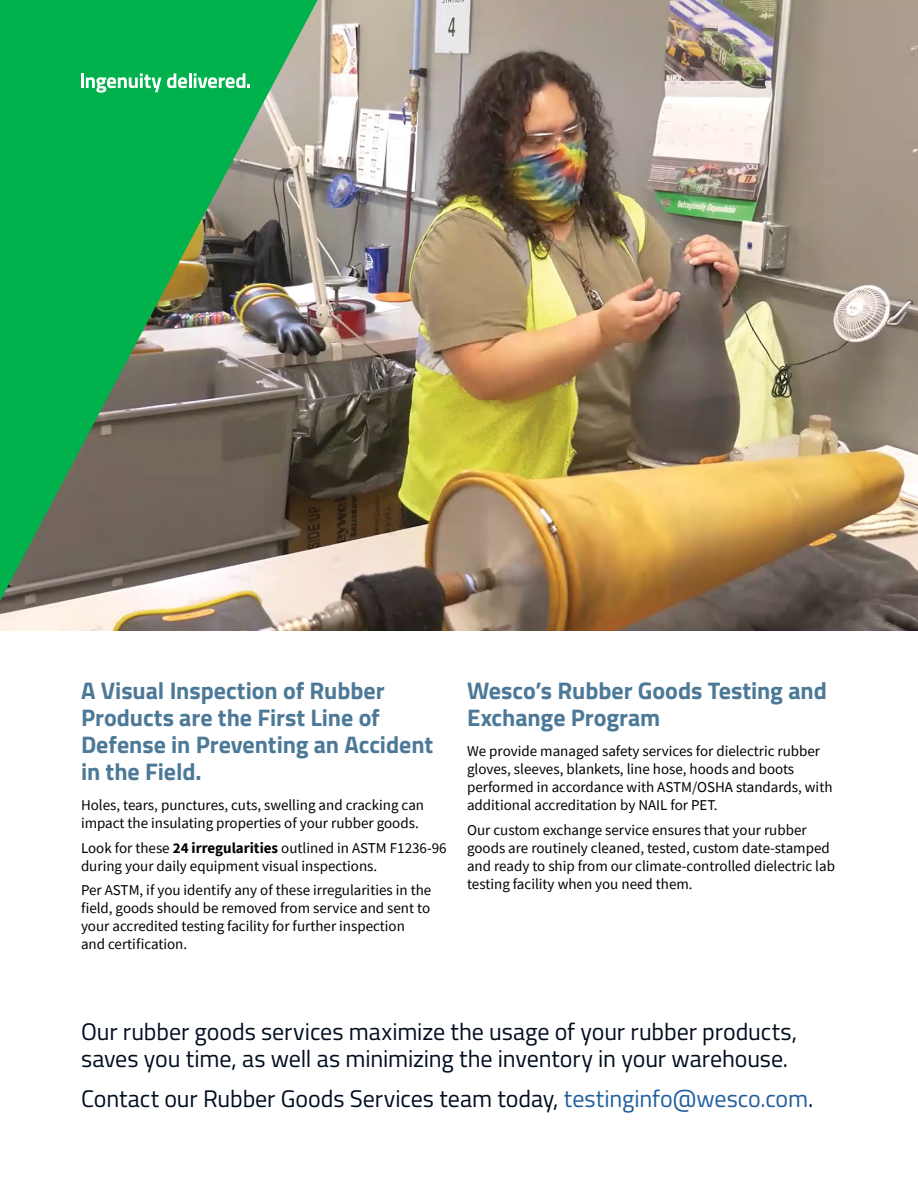
<style>
.page{position:relative;width:918px;height:1188px;background:#fff}
.page>*{position:absolute;margin:0;border:0;box-sizing:border-box;transform-origin:0 0}
.t1{font:24px/27px "Titillium Web";letter-spacing:-.005em;color:#000d20}
.t2{font:700 24px/27px "Titillium Web";letter-spacing:-.005em;color:#4c7998}
.t3{font:15px/18px "Source Sans Pro";color:#000}
.s1{font-weight:700}
.s2{color:#215e9e}
</style>
<div class="page">
<img style="left:0;top:0;width:918px;height:631px">
<svg style="left:0;top:0;width:318px;height:601px;background:#43955e"></svg>
<hr style="left:81px;top:74px;width:3px;height:14px;background:#fff">
<svg style="left:86px;top:73px;width:75px;height:20px"></svg>
<svg style="left:167px;top:73px;width:20px;height:15px"></svg>
<hr style="left:189px;top:73px;width:3px;height:15px;background:#fff">
<svg style="left:194px;top:73px;width:56px;height:15px"></svg>
<h1 class="t2" style="left:81px;top:676px;width:354px">A Visual Inspection of Rubber<br>Products are the First Line of<br>Defense in Preventing an Accident in the Field.</h1>
<p class="t3" style="left:81px;top:796px;width:345px">Holes, tears, punctures, cuts, swelling and cracking can impact the insulating properties of your rubber goods.</p>
<p class="t3" style="left:81px;top:839px;width:367px">Look for these <span class="s1">24 irregularities</span> outlined in ASTM F1236-96 during your daily equipment visual inspections.</p>
<p class="t3" style="left:81px;top:881px;width:352px">Per ASTM, if you identify any of these irregularities in the field, goods should be removed from service and sent to your accredited testing facility for further inspection and certification.</p>
<h1 class="t2" style="left:467px;top:676px;width:361px">Wesco’s Rubber Goods Testing and<br>Exchange Program</h1>
<p class="t3" style="left:467px;top:742px;width:367px">We provide managed safety services for dielectric rubber gloves, sleeves, blankets, line hose, hoods and boots performed in accordance with ASTM/OSHA standards, with additional accreditation by NAIL for PET.</p>
<p class="t3" style="left:467px;top:821px;width:369px">Our custom exchange service ensures that your rubber goods are routinely cleaned, tested, custom date-stamped and ready to ship from our climate-controlled dielectric lab testing facility when you need them.</p>
<h1 class="t1" style="left:81px;top:1016px;width:718px">Our rubber goods services maximize the usage of your rubber products, saves you time, as well as minimizing the inventory in your warehouse.</h1>
<h1 class="t1" style="left:81px;top:1084px;width:734px">Contact our Rubber Goods Services team today, <span class="s2">testinginfo@wesco.com</span>.</h1>
</div>
